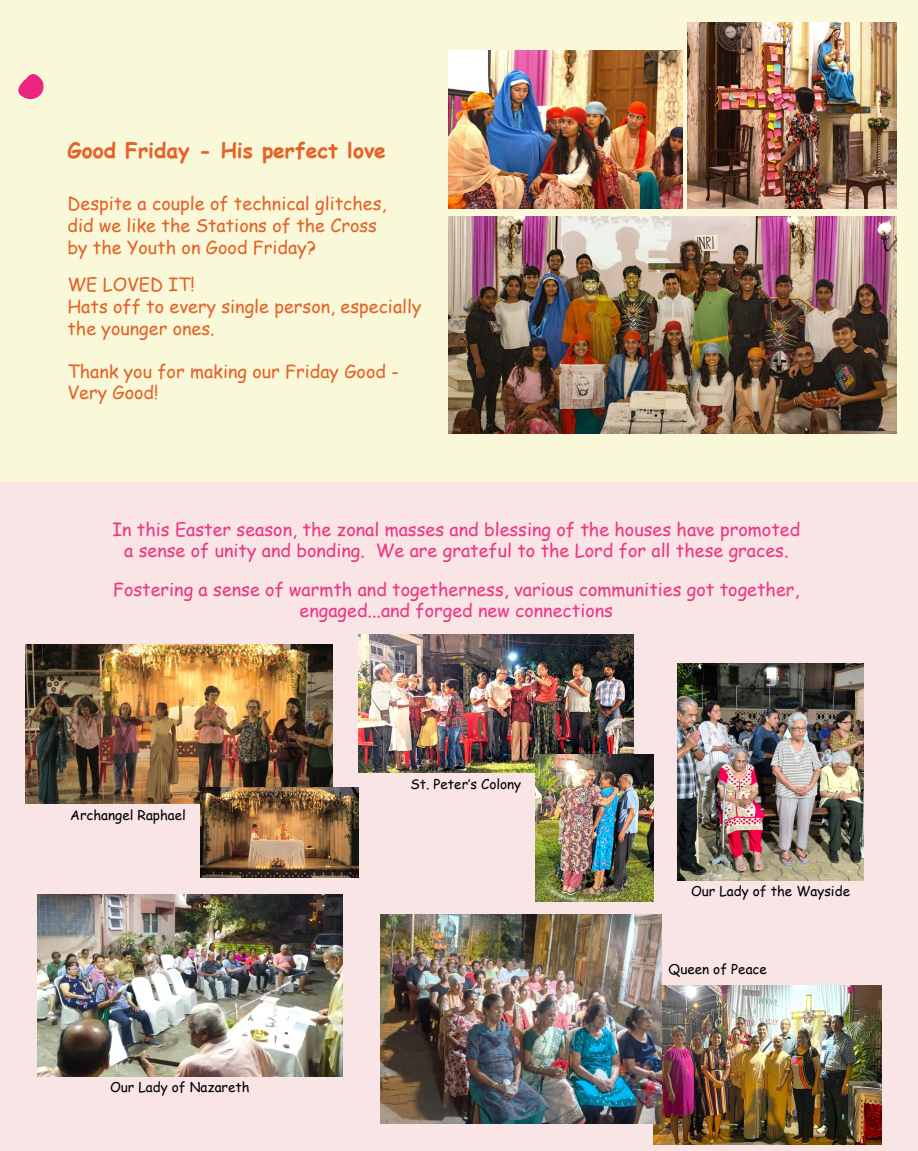
<style>
.page{position:relative;width:918px;height:1151px;background:#fff}
.page>*{position:absolute;margin:0;border:0;box-sizing:border-box;transform-origin:0 0}
.t1{font:150px "Bad Dog";color:#ed2481}
.t2{font:700 21px "Comic Sans MS";color:#e56228}
.t3{font:18px/21.6px "Comic Sans MS";color:#ee3780;text-align:center}
.t4{font:18px/21.6px "Comic Sans MS";color:#e56228}
.t5{font:13.5px "Comic Sans MS";color:#000}
</style>
<div class="page">
<div style="left:0;top:0;width:918px;height:1150px;background:#f9f9d9"></div>
<div style="left:0;top:482px;width:918px;height:668px;background:#f9e4e6"></div>
<img style="left:449px;top:217px;width:447px;height:217px">
<img style="left:687px;top:22px;width:209px;height:186px">
<img style="left:449px;top:51px;width:234px;height:157px">
<img style="left:25px;top:644px;width:308px;height:159px">
<img style="left:359px;top:634px;width:274px;height:138px">
<img style="left:200px;top:787px;width:159px;height:89px">
<img style="left:678px;top:663px;width:186px;height:217px">
<img style="left:653px;top:985px;width:228px;height:159px">
<img style="left:380px;top:914px;width:281px;height:209px">
<img style="left:535px;top:754px;width:118px;height:147px">
<img style="left:38px;top:894px;width:304px;height:182px">
<h1 class="t1" style="left:19px;top:-20px;width:31px">.</h1>
<p class="t2" style="left:68px;top:134px;width:320px">Good Friday - His perfect love</p>
<p class="t4" style="left:68px;top:192px;width:321px">Despite a couple of technical glitches, did we like the Stations of the Cross by the Youth on Good Friday?</p>
<p class="t4" style="left:68px;top:273px;width:355px">WE LOVED IT!<br>Hats off to every single person, especially the younger ones.</p>
<p class="t4" style="left:68px;top:360px;width:333px">Thank you for making our Friday Good -<br>Very Good!</p>
<p class="t3" style="left:112px;top:518px;width:689px">In this Easter season, the zonal masses and blessing of the houses have promoted a sense of unity and bonding. We are grateful to the Lord for all these graces.</p>
<p class="t3" style="left:113px;top:577px;width:688px">Fostering a sense of warmth and togetherness, various communities got together, engaged...and forged new connections</p>
<p class="t5" style="left:70px;top:805px;width:117px">Archangel Raphael</p>
<p class="t5" style="left:110px;top:1076px;width:141px">Our Lady of Nazareth</p>
<p class="t5" style="left:410px;top:774px;width:112px">St. Peter’s Colony</p>
<p class="t5" style="left:691px;top:880px;width:160px">Our Lady of the Wayside</p>
<p class="t5" style="left:669px;top:958px;width:100px">Queen of Peace</p>
</div>
